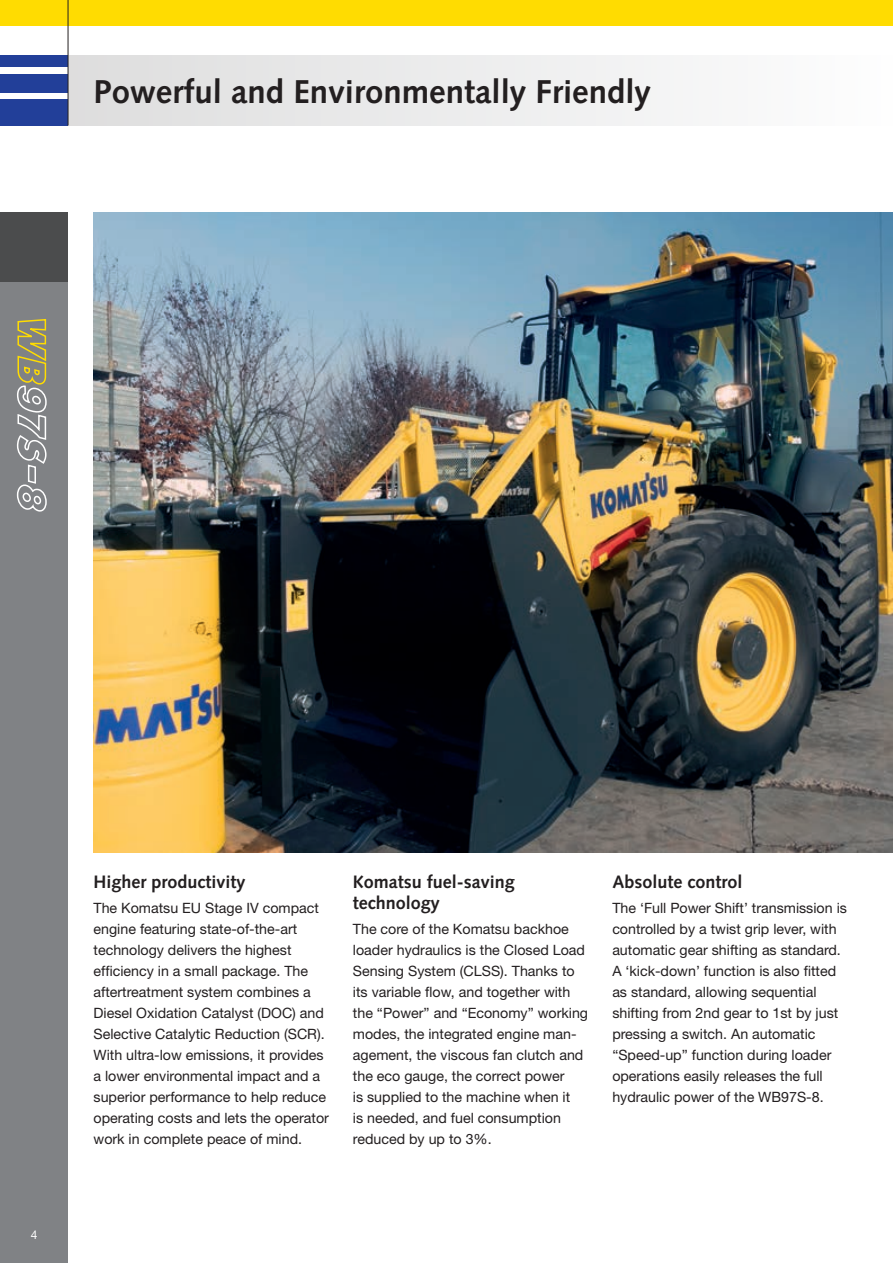
<style>
.page{position:relative;width:893px;height:1263px;background:#fff}
.page>*{position:absolute;margin:0;border:0;box-sizing:border-box;transform-origin:0 0}
.t1{font:700 33px "Syntax LTCE";color:#231f20}
.t2{font:700 18px/21px "Syntax LTCE";color:#231f20}
.t3{font:14.25px/21px "Helvetica Neue LT Pro";color:#231f20}
.t4{font:12px "Helvetica Neue LT Pro";color:#fff}
</style>
<div class="page">
<div style="left:0;top:213px;width:68px;height:1050px;background:#808285"></div>
<div style="left:0;top:99px;width:68px;height:26px;background:#223f99"></div>
<div style="left:0;top:74px;width:68px;height:18px;background:#223f99"></div>
<div style="left:0;top:55px;width:68px;height:12px;background:#223f99"></div>
<div style="left:0;top:0;width:893px;height:26px;background:#ffdc01"></div>
<div style="left:0;top:213px;width:68px;height:69px;background:#4b4c4d"></div>
<div style="left:68px;top:55px;width:825px;height:70px;background:linear-gradient(to right,#ddddde,#fdfdfe)"></div>
<hr style="left:68px;top:0;width:1px;height:125px;background:#231f20">
<img style="left:94px;top:213px;width:799px;height:640px">
<svg style="left:16px;top:319px;width:31px;height:193px"></svg>
<h1 class="t1" style="left:94px;top:73px;width:559px">Powerful and Environmentally Friendly</h1>
<p class="t4" style="left:31px;top:1227px;width:8px">4</p>
<p class="t2" style="left:94px;top:871px;width:154px">Higher productivity</p>
<p class="t3" style="left:94px;top:897px;width:237px">The Komatsu EU Stage IV compact engine featuring state-of-the-art technology delivers the highest efficiency in a small package. The aftertreatment system combines a Diesel Oxidation Catalyst (DOC) and Selective Catalytic Reduction (SCR).<br>With ultra-low emissions, it provides a lower environmental impact and a superior performance to help reduce operating costs and lets the operator work in complete peace of mind.</p>
<p class="t2" style="left:353px;top:871px;width:163px">Komatsu fuel-saving technology</p>
<p class="t3" style="left:353px;top:918px;width:237px">The core of the Komatsu backhoe loader hydraulics is the Closed Load<br>Sensing System (CLSS). Thanks to its variable flow, and together with the “Power” and “Economy” working modes, the integrated engine man&shy;agement, the viscous fan clutch and the eco gauge, the correct power<br>is supplied to the machine when it<br>is needed, and fuel consumption reduced by up to 3%.</p>
<p class="t2" style="left:612px;top:871px;width:132px">Absolute control</p>
<p class="t3" style="left:612px;top:897px;width:236px">The ‘Full Power Shift’ transmission is controlled by a twist grip lever, with automatic gear shifting as standard.<br>A ‘kick-down’ function is also fitted as standard, allowing sequential shifting from 2nd gear to 1st by just pressing a switch. An automatic “Speed-up” function during loader operations easily releases the full hydraulic power of the WB97S-8.</p>
</div>
